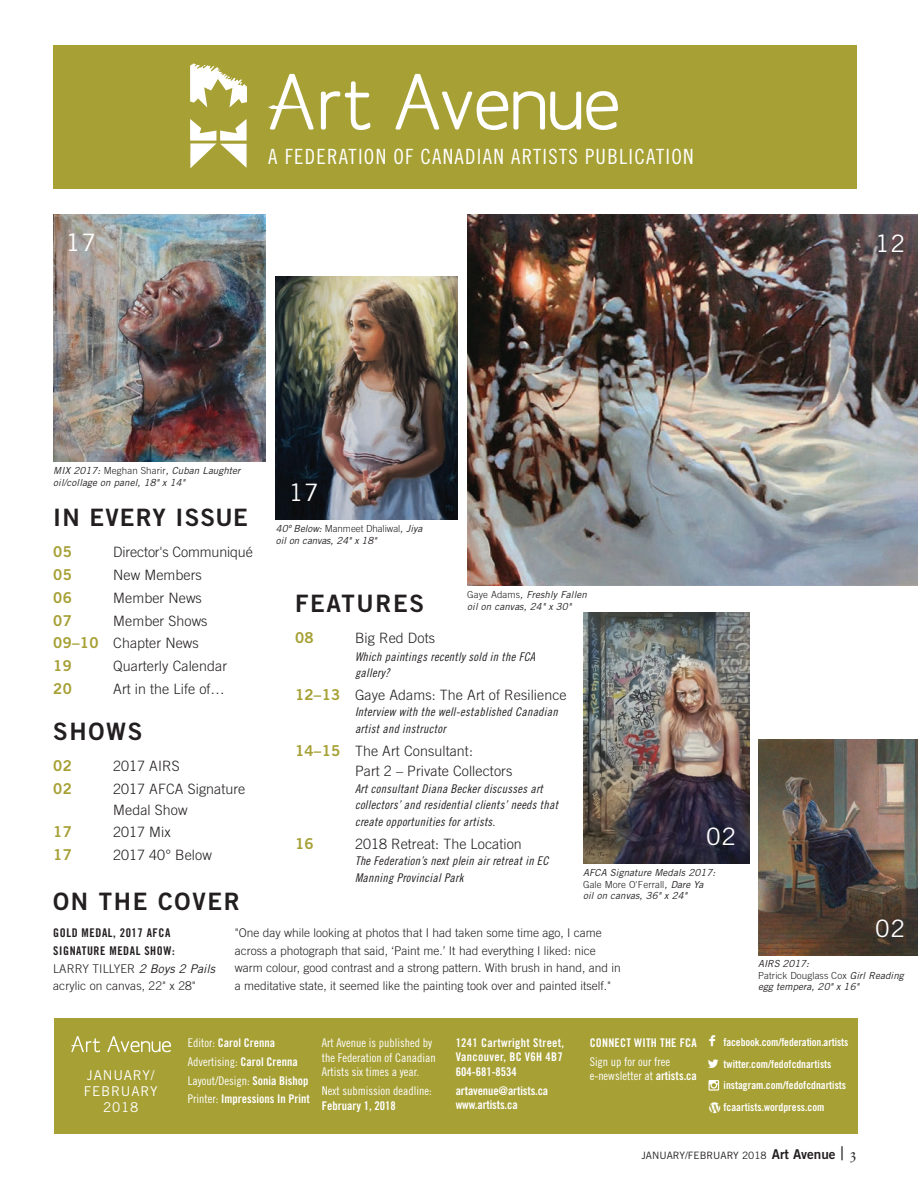
<style>
.page{position:relative;width:918px;height:1188px;background:#fff}
.page>*{position:absolute;margin:0;border:0;box-sizing:border-box;transform-origin:0 0}
.t1{font:24px "Trade Gothic Bold Two";letter-spacing:.07em;color:#231f20}
.t2{font:24px "Trade Gothic Bold Two";letter-spacing:.05em;color:#231f20}
.t3{font:24px "Trade Gothic";letter-spacing:.03em;color:#fff}
.t4{font:21px "Trade Gothic Cond Eighteen";letter-spacing:.06em;color:#fff}
.t5{font:18px/23.1px "Socialico";color:#fff}
.t6{font:15px "Trade Gothic Bold Two";letter-spacing:.02em;color:#a6a035}
.t7{font:300 14.25px/20.5px "Trade Gothic";letter-spacing:.005em;color:#231f20}
.t8{font:13.5px/16.2px "Trade Gothic";letter-spacing:.06em;color:#fff;text-align:center}
.t9{font:300 12px/17.7px "Trade Gothic";color:#231f20}
.t10{font:12px/16.5px "Trade Gothic Cond Eighteen Obl";letter-spacing:.025em;color:#231f20}
.t11{font:12px/14.4px "Trade Gothic Cond Eighteen";color:#fff}
.t12{font:12px/14.4px "Trade Gothic Bold Cond Twenty";color:#fff}
.t13{font:12px/14.4px "Trade Gothic Bold Cond Twenty";letter-spacing:.025em;color:#fff}
.t14{font:12px/17.7px "Trade Gothic Bold Cond Twenty";letter-spacing:.05em;color:#231f20}
.t15{font:12px "Trade Gothic Bold Cond Twenty";letter-spacing:.02em;color:#fff}
.t16{font:10.8px/21.8px "Trade Gothic Bold Cond Twenty";color:#fff}
.t17{font:10.2px "Trade Gothic";color:#231f20}
.t18{font:italic 9.75px/11.7px "Trade Gothic";letter-spacing:.01em;color:#231f20}
.s1{font-weight:300;font-style:normal}
.s2{font-family:"Trade Gothic";font-weight:300;font-size:14.25px;color:#231f20}
.s3{font-family:"Trade Gothic Bold Two";font-weight:400;font-size:15px;color:#a6a035}
.s4{font-weight:400;font-style:italic}
.s5{font-family:"Trade Gothic Cond Eighteen"}
.s6{font-family:"Trade Gothic Bold Cond Twenty"}
.s7{font-family:"Trade Gothic Bold Two";font-size:13.5px}
.s8{font-family:"Sabon Roman SC";font-size:18px}
.s9{font-family:"Sabon Roman SC";font-size:15px}
</style>
<div class="page">
<img style="left:758px;top:739px;width:160px;height:216px">
<img style="left:583px;top:613px;width:166px;height:251px">
<div style="left:53px;top:45px;width:803px;height:143px;background:#a6a035"></div>
<div style="left:54px;top:1018px;width:804px;height:115px;background:#a6a035"></div>
<svg style="left:190px;top:119px;width:57px;height:49px"></svg>
<svg style="left:190px;top:63px;width:57px;height:45px"></svg>
<svg style="left:321px;top:81px;width:49px;height:49px"></svg>
<svg style="left:395px;top:74px;width:223px;height:56px"></svg>
<svg style="left:268px;top:74px;width:46px;height:56px"></svg>
<svg style="left:107px;top:1036px;width:64px;height:16px"></svg>
<svg style="left:71px;top:1036px;width:29px;height:16px"></svg>
<svg style="left:709px;top:1080px;width:10px;height:11px"></svg>
<img style="left:53px;top:214px;width:212px;height:248px">
<img style="left:467px;top:215px;width:451px;height:370px">
<img style="left:276px;top:276px;width:181px;height:244px">
<h1 class="t3" style="left:66px;top:228px;width:32px">17</h1>
<h2 class="t4" style="left:268px;top:144px;width:164px">A Federation of Cana</h2>
<h2 class="t4" style="left:465px;top:144px;width:228px">dian Artists Publication</h2>
<h1 class="t3" style="left:875px;top:229px;width:32px">12</h1>
<p class="t18" style="left:53px;top:464px;width:189px">MIX 2017: <span class="s1">Meghan Sharir</span>, Cuban Laughter oil/collage on panel, 18" x 14"</p>
<h1 class="t3" style="left:289px;top:478px;width:32px">17</h1>
<h1 class="t2" style="left:53px;top:503px;width:196px">IN EVERY ISSUE</h1>
<p class="t6" style="left:53px;top:543px;width:45px">05 <span class="s2">D</span></p>
<p class="t7" style="left:123px;top:542px;width:132px">irector's Communiqué</p>
<p class="t6" style="left:53px;top:565px;width:45px">05 <span class="s2">N</span></p>
<p class="t7" style="left:124px;top:564px;width:80px">ew Members</p>
<p class="t6" style="left:53px;top:588px;width:20px">06</p>
<p class="t7" style="left:113px;top:587px;width:90px">Member News</p>
<p class="t6" style="left:53px;top:611px;width:20px">07</p>
<p class="t18" style="left:276px;top:523px;width:148px">40º Below: <span class="s1">Manmeet Dhaliwal</span>, Jiya oil on canvas, 24" x 18"</p>
<p class="t18" style="left:467px;top:589px;width:121px"><span class="s1">Gaye Adams</span>, Freshly Fallen oil on canvas, 24" x 30"</p>
<h1 class="t1" style="left:295px;top:588px;width:127px">FEATURES</h1>
<p class="t6" style="left:295px;top:628px;width:45px">08 <span class="s2">B</span></p>
<p class="t7" style="left:365px;top:627px;width:72px">ig R ed Dots</p>
<p class="t10" style="left:355px;top:648px;width:182px">Which paintings recently sold in the FCA gallery?</p>
<p class="t7" style="left:295px;top:684px;width:273px"><span class="s3">12–13</span> Gaye Adams: The Art of Resilience</p>
<p class="t10" style="left:355px;top:704px;width:204px">Interview with the well-established Canadian artist and instructor</p>
<p class="t7" style="left:355px;top:740px;width:159px;text-indent:-60px"><span class="s3">14–15</span> The Art Consultant:<br>Part 2 – Private Collectors</p>
<p class="t10" style="left:355px;top:780px;width:205px">Art consultant Diana Becker discusses art collectors’ and residential clients’ needs that create opportunities for artists.</p>
<p class="t6" style="left:295px;top:834px;width:20px">16</p>
<p class="t7" style="left:355px;top:833px;width:168px">2018 Retreat: The Location</p>
<p class="t10" style="left:355px;top:853px;width:195px">The Federation’s next plein air retreat in EC<br>Manning Provincial Park</p>
<p class="t7" style="left:53px;top:609px;width:156px;line-height:22.8px;text-indent:60px">Member Shows<br><span class="s3">09–10</span> Chapter News</p>
<p class="t6" style="left:53px;top:656px;width:20px">19</p>
<p class="t7" style="left:113px;top:656px;width:115px">Quarterly Calendar</p>
<p class="t6" style="left:53px;top:679px;width:45px">20 <span class="s2">A</span></p>
<p class="t7" style="left:122px;top:678px;width:104px">rt in the Life of…</p>
<h1 class="t1" style="left:53px;top:717px;width:87px">S HOWS</h1>
<p class="t6" style="left:53px;top:757px;width:20px">02</p>
<p class="t7" style="left:113px;top:756px;width:45px">2017 AIRS</p>
<p class="t6" style="left:53px;top:779px;width:20px">02</p>
<p class="t7" style="left:113px;top:778px;width:134px">2017 AFCA Signature<br>Medal Show</p>
<p class="t6" style="left:53px;top:823px;width:20px">17</p>
<p class="t7" style="left:113px;top:822px;width:59px">2017 Mix</p>
<p class="t6" style="left:53px;top:846px;width:20px">17</p>
<p class="t7" style="left:113px;top:845px;width:100px">2017 40° Below</p>
<h1 class="t3" style="left:706px;top:822px;width:32px">02</h1>
<p class="t18" style="left:583px;top:866px;width:134px">AFCA Signature Medals 2017:<br><span class="s1">Gale More O'Ferrall</span>, Dare Ya oil on canvas, 36" x 24"</p>
<h1 class="t1" style="left:53px;top:886px;width:180px">ON THE COVER</h1>
<p class="t14" style="left:53px;top:924px;width:123px">Gold Medal, 2017 AFCA<br>Sig nature Medal Show:</p>
<p class="t9" style="left:53px;top:959px;width:164px">Larry Tillyer <span class="s4">2 Boys 2 Pails </span>acrylic on canvas, 22" x 28"</p>
<p class="t9" style="left:235px;top:924px;width:387px">"One day while looking at photos that I had taken some time ago, I came across a photograph that said, ‘Paint me.’ It had everything I liked: nice warm colour, good contrast and a strong pattern. With brush in hand, and in a meditative state, it seemed like the painting took over and painted itself."</p>
<h1 class="t3" style="left:875px;top:914px;width:32px">02</h1>
<p class="t18" style="left:758px;top:958px;width:147px">AIRS 2017:<br><span class="s1">Patrick Douglass Cox</span> Girl Reading egg tempera, 20" x 16"</p>
<p class="t8" style="left:84px;top:1067px;width:75px">JANUARY/<br>FEBRUARY<br>2018</p>
<p class="t12" style="left:188px;top:1036px;width:89px"><span class="s5">Editor:</span> Carol Crenna</p>
<p class="t11" style="left:188px;top:1052px;width:122px;line-height:18.8px">Advertising: <span class="s6">Carol Crenna<br></span>Layout/Design: <span class="s6">Sonia Bishop</span></p>
<p class="t12" style="left:188px;top:1092px;width:123px"><span class="s5">Printer:</span> Impressions In Print</p>
<p class="t11" style="left:322px;top:1036px;width:115px">Art Avenue is published by the Federation of Canadian<br>Artists six times a year.</p>
<p class="t11" style="left:322px;top:1083px;width:111px">Next submission deadline:</p>
<p class="t12" style="left:322px;top:1098px;width:75px">February 1, 2018</p>
<p class="t13" style="left:456px;top:1035px;width:110px">1241 Cartwright Street,<br>Vancouver, BC V6H 4B7<br>604-681-8534</p>
<p class="t12" style="left:456px;top:1083px;width:94px">artavenue@artists.ca www.artists.ca</p>
<p class="t15" style="left:590px;top:1035px;width:109px">connect with the FCA</p>
<p class="t11" style="left:590px;top:1054px;width:109px">Sign up for our free e-newsletter at <span class="s6">artists.ca</span></p>
<h3 class="t5" style="left:706px;top:1029px;width:15px">F<br>L</h3>
<h3 class="t5" style="left:708px;top:1096px;width:14px">W</h3>
<p class="t16" style="left:724px;top:1031px;width:126px">facebook.com/federation.artists twitter.com/fedofcdnartists instagram.com/fedofcdnartists fcaartists.wordpress.com</p>
<p class="t17" style="left:641px;top:1149px;width:218px">JANUARY/FEBRUARY 2018 <span class="s7">ART AVENUE</span> <span class="s8">|</span> <span class="s9">3</span></p>
</div>
